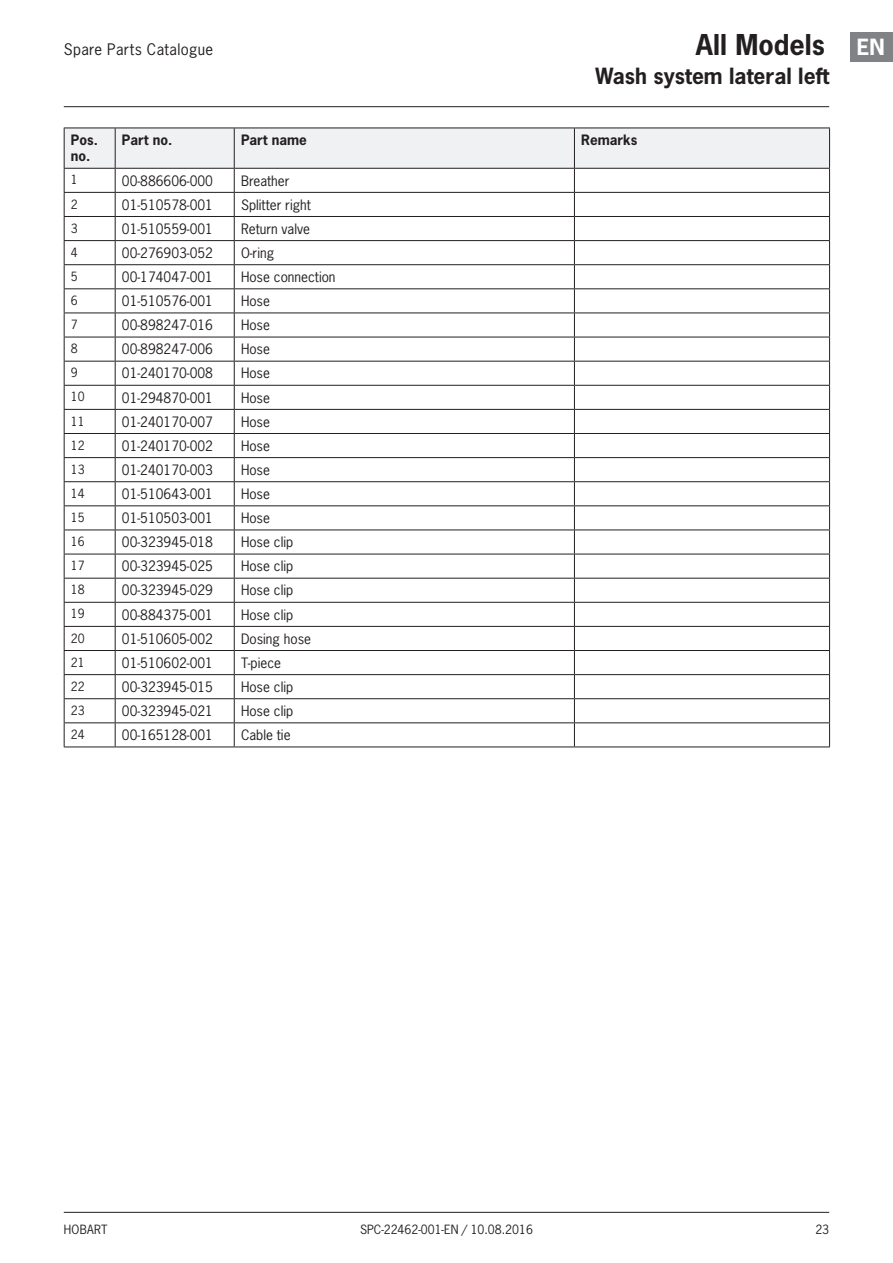
<style>
.page{position:relative;width:893px;height:1263px;background:#fff}
.page>*{position:absolute;margin:0;border:0;box-sizing:border-box;transform-origin:0 0}
.t1{font:700 27px "News Gothic Std";color:#231f20}
.t2{font:700 21px "News Gothic Std";color:#231f20}
.t3{font:15px "News Gothic Std";letter-spacing:.025em;color:#231f20}
.TableCell_9pt{font:13.5px "News Gothic Std";color:#231f20}
.TableHeadingCell_9pt{font:700 13.5px/16.2px "News Gothic Std";color:#231f20}
.t4{font:12px "News Gothic Std";color:#231f20}
.s1{font-size:21px;color:#fff}
</style>
<div class="page">
<hr style="left:64px;top:1212px;width:765px;height:1px;background:#231f20">
<div style="left:850px;top:32px;width:43px;height:30px;background:#808285"></div>
<hr style="left:64px;top:106px;width:765px;height:1px;background:#231f20">
<hr style="left:115px;top:746px;width:119px;height:1px;background:#231f20">
<hr style="left:234px;top:746px;width:340px;height:1px;background:#231f20">
<hr style="left:574px;top:746px;width:256px;height:1px;background:#231f20">
<svg style="left:64px;top:128px;width:766px;height:618px"></svg>
<hr style="left:64px;top:746px;width:51px;height:1px;background:#231f20">
<p class="t3" style="left:64px;top:40px;width:151px">Spare Parts Catalogue</p>
<h1 class="t1" style="left:696px;top:27px;width:190px">All Models <span class="s1">EN</span></h1>
<h2 class="t2" style="left:596px;top:63px;width:236px">Wash system lateral left</h2>
<p class="TableHeadingCell_9pt" style="left:71px;top:132px;width:28px">Pos. no.</p>
<p class="TableHeadingCell_9pt" style="left:122px;top:132px;width:52px">Part no.</p>
<p class="TableHeadingCell_9pt" style="left:241px;top:132px;width:67px">Part name</p>
<p class="TableHeadingCell_9pt" style="left:581px;top:132px;width:58px">Remarks</p>
<p class="t4" style="left:71px;top:172px;width:8px">1</p>
<p class="TableCell_9pt" style="left:122px;top:172px;width:93px">00-886606-000</p>
<p class="TableCell_9pt" style="left:241px;top:172px;width:50px">Breather</p>
<p class="t4" style="left:71px;top:196px;width:8px">2</p>
<p class="TableCell_9pt" style="left:122px;top:196px;width:93px">01-510578-001</p>
<p class="TableCell_9pt" style="left:241px;top:196px;width:71px">Splitter right</p>
<p class="t4" style="left:71px;top:220px;width:8px">3</p>
<p class="TableCell_9pt" style="left:122px;top:220px;width:93px">01-510559-001</p>
<p class="TableCell_9pt" style="left:241px;top:220px;width:70px">Return valve</p>
<p class="t4" style="left:71px;top:244px;width:8px">4</p>
<p class="TableCell_9pt" style="left:122px;top:244px;width:93px">00-276903-052</p>
<p class="TableCell_9pt" style="left:241px;top:244px;width:35px">O-ring</p>
<p class="t4" style="left:71px;top:269px;width:8px">5</p>
<p class="TableCell_9pt" style="left:122px;top:268px;width:93px">00-174047-001</p>
<p class="TableCell_9pt" style="left:241px;top:268px;width:96px">Hose connection</p>
<p class="t4" style="left:71px;top:293px;width:8px">6</p>
<p class="TableCell_9pt" style="left:122px;top:292px;width:93px">01-510576-001</p>
<p class="TableCell_9pt" style="left:241px;top:292px;width:30px">Hose</p>
<p class="t4" style="left:71px;top:317px;width:8px">7</p>
<p class="TableCell_9pt" style="left:122px;top:316px;width:93px">00-898247-016</p>
<p class="TableCell_9pt" style="left:241px;top:316px;width:30px">Hose</p>
<p class="t4" style="left:71px;top:341px;width:8px">8</p>
<p class="TableCell_9pt" style="left:122px;top:341px;width:93px">00-898247-006</p>
<p class="TableCell_9pt" style="left:241px;top:341px;width:30px">Hose</p>
<p class="t4" style="left:71px;top:365px;width:8px">9</p>
<p class="TableCell_9pt" style="left:122px;top:365px;width:93px">01-240170-008</p>
<p class="TableCell_9pt" style="left:241px;top:365px;width:30px">Hose</p>
<p class="t4" style="left:71px;top:389px;width:15px">10</p>
<p class="TableCell_9pt" style="left:122px;top:389px;width:93px">01-294870-001</p>
<p class="TableCell_9pt" style="left:241px;top:389px;width:30px">Hose</p>
<p class="t4" style="left:71px;top:413px;width:15px">11</p>
<p class="TableCell_9pt" style="left:122px;top:413px;width:93px">01-240170-007</p>
<p class="TableCell_9pt" style="left:241px;top:413px;width:30px">Hose</p>
<p class="t4" style="left:71px;top:437px;width:15px">12</p>
<p class="TableCell_9pt" style="left:122px;top:437px;width:93px">01-240170-002</p>
<p class="TableCell_9pt" style="left:241px;top:437px;width:30px">Hose</p>
<p class="t4" style="left:71px;top:461px;width:15px">13</p>
<p class="TableCell_9pt" style="left:122px;top:461px;width:93px">01-240170-003</p>
<p class="TableCell_9pt" style="left:241px;top:461px;width:30px">Hose</p>
<p class="t4" style="left:71px;top:486px;width:15px">14</p>
<p class="TableCell_9pt" style="left:122px;top:485px;width:93px">01-510643-001</p>
<p class="TableCell_9pt" style="left:241px;top:485px;width:30px">Hose</p>
<p class="t4" style="left:71px;top:510px;width:15px">15</p>
<p class="TableCell_9pt" style="left:122px;top:509px;width:93px">01-510503-001</p>
<p class="TableCell_9pt" style="left:241px;top:509px;width:30px">Hose</p>
<p class="t4" style="left:71px;top:534px;width:15px">16</p>
<p class="TableCell_9pt" style="left:122px;top:533px;width:93px">00-323945-018</p>
<p class="TableCell_9pt" style="left:241px;top:533px;width:54px">Hose clip</p>
<p class="t4" style="left:71px;top:558px;width:15px">17</p>
<p class="TableCell_9pt" style="left:122px;top:558px;width:93px">00-323945-025</p>
<p class="TableCell_9pt" style="left:241px;top:558px;width:54px">Hose clip</p>
<p class="t4" style="left:71px;top:582px;width:15px">18</p>
<p class="TableCell_9pt" style="left:122px;top:582px;width:93px">00-323945-029</p>
<p class="TableCell_9pt" style="left:241px;top:582px;width:54px">Hose clip</p>
<p class="t4" style="left:71px;top:606px;width:15px">19</p>
<p class="TableCell_9pt" style="left:122px;top:606px;width:93px">00-884375-001</p>
<p class="TableCell_9pt" style="left:241px;top:606px;width:54px">Hose clip</p>
<p class="t4" style="left:71px;top:630px;width:15px">20</p>
<p class="TableCell_9pt" style="left:122px;top:630px;width:93px">01-510605-002</p>
<p class="TableCell_9pt" style="left:241px;top:630px;width:72px">Dosing hose</p>
<p class="t4" style="left:71px;top:654px;width:15px">21</p>
<p class="TableCell_9pt" style="left:122px;top:654px;width:93px">01-510602-001</p>
<p class="TableCell_9pt" style="left:241px;top:654px;width:42px">T-piece</p>
<p class="t4" style="left:71px;top:678px;width:15px">22</p>
<p class="TableCell_9pt" style="left:122px;top:678px;width:93px">00-323945-015</p>
<p class="TableCell_9pt" style="left:241px;top:678px;width:54px">Hose clip</p>
<p class="t4" style="left:71px;top:703px;width:15px">23</p>
<p class="TableCell_9pt" style="left:122px;top:702px;width:93px">00-323945-021</p>
<p class="TableCell_9pt" style="left:241px;top:702px;width:54px">Hose clip</p>
<p class="t4" style="left:71px;top:727px;width:15px">24</p>
<p class="TableCell_9pt" style="left:122px;top:726px;width:93px">00-165128-001</p>
<p class="TableCell_9pt" style="left:241px;top:726px;width:51px">Cable tie</p>
<p class="t4" style="left:64px;top:1222px;width:45px">HOBART</p>
<p class="t4" style="left:360px;top:1222px;width:174px">SPC-22462-001-EN / 10.08.2016</p>
<p class="t4" style="left:815px;top:1222px;width:15px">23</p>
</div>
